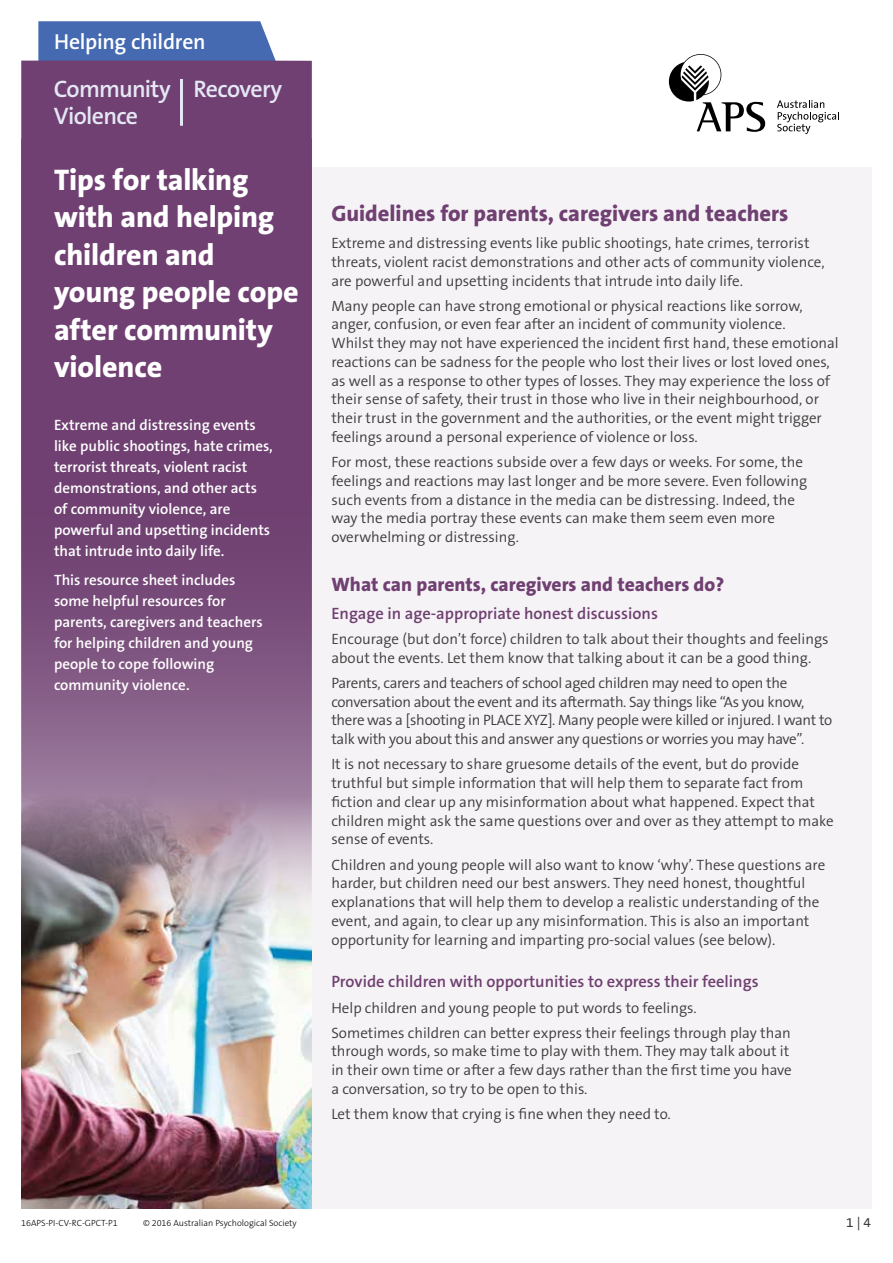
<style>
.page{position:relative;width:893px;height:1263px;background:#fff}
.page>*{position:absolute;margin:0;border:0;box-sizing:border-box;transform-origin:0 0}
.t1{font:800 30px/37.5px "The Sans B W8";letter-spacing:-.005em;color:#fff}
.t2{font:600 24px/27px "The Sans B W6";letter-spacing:-.03em;color:#e5e7f5}
.t3{font:800 22.5px "The Sans B W8";color:#6f4071}
.t4{font:600 21.75px "The Sans B W6";letter-spacing:-.015em;color:#fff}
.t5{font:800 19.5px "The Sans B W8";color:#6f4071}
.t6{font:600 16.5px "The Sans B W6";color:#6f4071}
.t7{font:300 15px/18.8px "The Sans B W4";color:#3c3c3b}
.t8{font:600 15px/21px "The Sans B W6";color:#fff}
.t9{font:300 15px/18.8px "The Sans B W4";letter-spacing:-.02em;color:#3c3c3b}
.t10{font:13.5px "The Sans B W5 Plain";color:#3c3c3b}
.t11{font:300 9px "The Sans B W3";color:#000}
</style>
<div class="page">
<svg style="left:38px;top:21px;width:239px;height:40px;background:#4d70b3"></svg>
<div style="left:21px;top:167px;width:851px;height:1042px;background:#f6f3f6"></div>
<svg style="left:21px;top:61px;width:291px;height:702px;background:#744776"></svg>
<svg style="left:777px;top:100px;width:62px;height:34px"></svg>
<svg style="left:669px;top:54px;width:96px;height:78px"></svg>
<hr style="left:180px;top:79px;width:3px;height:47px;background:#e5e7f5">
<img style="left:21px;top:771px;width:291px;height:438px">
<h3 class="t4" style="left:54px;top:28px;width:153px">Helping children</h3>
<h2 class="t2" style="left:54px;top:76px;width:119px">Community<br>Violence</h2>
<h2 class="t2" style="left:194px;top:76px;width:90px">Recovery</h2>
<h1 class="t1" style="left:54px;top:161px;width:246px">Tips for talking with and helping children and young people cope after community violence</h1>
<p class="t8" style="left:54px;top:414px;width:220px">Extreme and distressing events like public shootings, hate crimes, terrorist threats, violent racist demonstrations, and other acts of community violence, are powerful and upsetting incidents that intrude into daily life.</p>
<p class="t8" style="left:54px;top:570px;width:210px">This resource sheet includes some helpful resources for parents, caregivers and teachers for helping children and young people to cope following community violence.</p>
<h3 class="t3" style="left:331px;top:199px;width:459px">Guidelines for parents, caregivers and teachers</h3>
<p class="t7" style="left:331px;top:234px;width:495px">Extreme and distressing events like public shootings, hate crimes, terrorist threats, violent racist demonstrations and other acts of community violence, are powerful and upsetting incidents that intrude into daily life.</p>
<p class="t7" style="left:331px;top:296px;width:509px">Many people can have strong emotional or physical reactions like sorrow, anger, confusion, or even fear after an incident of community violence.<br>Whilst they may not have experienced the incident first hand, these emotional reactions can be sadness for the people who lost their lives or lost loved ones, as well as a response to other types of losses. They may experience the loss of their sense of safety, their trust in those who live in their neighbourhood, or their trust in the government and the authorities, or the event might trigger feelings around a personal experience of violence or loss.</p>
<p class="t7" style="left:331px;top:453px;width:477px">For most, these reactions subside over a few days or weeks. For some, the feelings and reactions may last longer and be more severe. Even following such events from a distance in the media can be distressing. Indeed, the way the media portray these events can make them seem even more overwhelming or distressing.</p>
<h3 class="t5" style="left:331px;top:572px;width:394px">What can parents, caregivers and teachers do?</h3>
<p class="t6" style="left:331px;top:603px;width:328px">Engage in age-appropriate honest discussions</p>
<p class="t7" style="left:331px;top:630px;width:499px">Encourage (but don’t force) children to talk about their thoughts and feelings about the events. Let them know that talking about it can be a good thing.</p>
<p class="t9" style="left:331px;top:674px;width:502px">Parents, carers and teachers of school aged children may need to open the conversation about the event and its aftermath. Say things like “As you know, there was a [shooting in PLACE XYZ]. Many people were killed or injured. I want to talk with you about this and answer any questions or worries you may have”.</p>
<p class="t7" style="left:331px;top:755px;width:504px">It is not necessary to share gruesome details of the event, but do provide truthful but simple information that will help them to separate fact from fiction and clear up any misinformation about what happened. Expect that children might ask the same questions over and over as they attempt to make sense of events.</p>
<p class="t7" style="left:331px;top:855px;width:495px">Children and young people will also want to know ‘why’. These questions are harder, but children need our best answers. They need honest, thoughtful explanations that will help them to develop a realistic understanding of the event, and again, to clear up any misinformation. This is also an important opportunity for learning and imparting pro-social values (see below).</p>
<p class="t6" style="left:331px;top:971px;width:429px">Provide children with opportunities to express their feelings</p>
<p class="t7" style="left:331px;top:995px;width:461px;line-height:25.2px">Help children and young people to put words to feelings.<br>Sometimes children can better express their feelings through play than</p>
<p class="t7" style="left:331px;top:1042px;width:462px">through words, so make time to play with them. They may talk about it in their own time or after a few days rather than the first time you have a conversation, so try to be open to this.</p>
<p class="t7" style="left:331px;top:1105px;width:341px">Let them know that crying is fine when they need to.</p>
<p class="t11" style="left:21px;top:1217px;width:98px">16APS-PI-CV-RC-GPCT-P1</p>
<p class="t11" style="left:143px;top:1217px;width:155px">© 2016 Australian Psychological Society</p>
<p class="t10" style="left:846px;top:1213px;width:26px">1 | 4</p>
</div>
